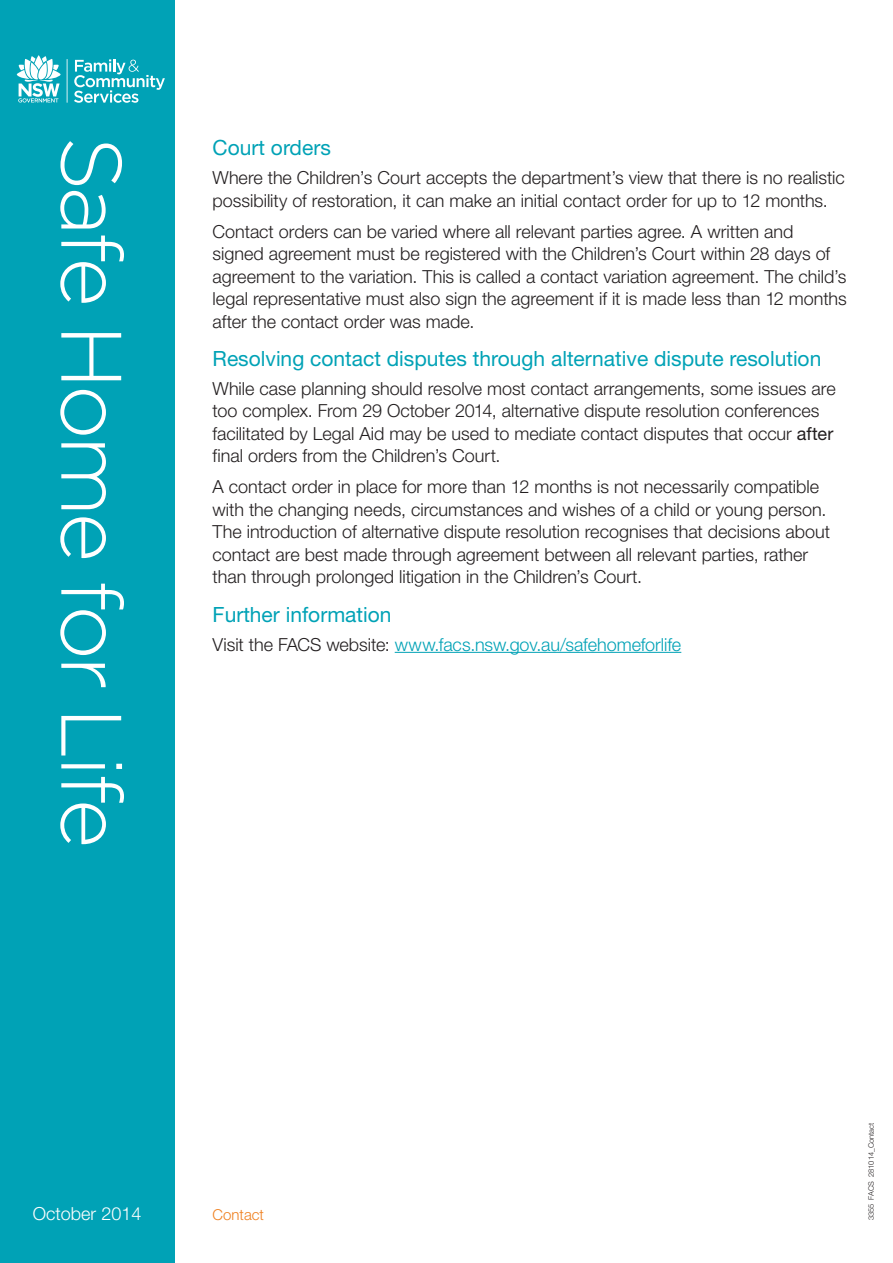
<style>
.page{position:relative;width:893px;height:1263px;background:#fff}
.page>*{position:absolute;margin:0;border:0;box-sizing:border-box;transform-origin:0 0}
.t1{font:300 85.5px "Gotham";letter-spacing:-.05em;color:#fff}
.subhead{font:21px "Helvetica Neue LT Std";color:#00a2b6}
.text{font:300 18px/22.5px "Helvetica Neue LT Std";color:#231f20}
.text-2{font:300 18px "Helvetica Neue LT Std";letter-spacing:-.005em;color:#00a2b6}
.t2{font:300 18px "Helvetica Neue LT Std";color:#fff}
.t3{font:300 15px "Helvetica Neue LT Std";color:#ef7f1e}
.t4{font:300 7.5px "Helvetica Neue LT Std";color:#231f20}
.s1{font-weight:400}
.s2{color:#231f20}
</style>
<div class="page">
<div style="left:0;top:0;width:174px;height:1263px;background:#00a2b6"></div>
<hr style="left:67px;top:59px;width:1px;height:44px;background:#fff">
<svg style="left:74px;top:59px;width:91px;height:44px"></svg>
<svg style="left:17px;top:55px;width:44px;height:48px"></svg>
<hr style="left:395px;top:652px;width:286px;height:1px;background:#00a2b6">
<h1 class="t1" style="left:146px;top:136px;width:714px;rotate:90deg">Safe Home for Life</h1>
<p class="subhead" style="left:213px;top:135px;width:120px">Court orders</p>
<p class="text" style="left:213px;top:166px;width:634px">Where the Children’s Court accepts the department’s view that there is no realistic possibility of restoration, it can make an initial contact order for up to 12 months.</p>
<p class="text" style="left:213px;top:220px;width:636px">Contact orders can be varied where all relevant parties agree. A written and signed agreement must be registered with the Children’s Court within 28 days of agreement to the variation. This is called a contact variation agreement. The child’s legal representative must also sign the agreement if it is made less than 12 months after the contact order was made.</p>
<p class="subhead" style="left:213px;top:346px;width:610px">Resolving contact disputes through alternative dispute resolution</p>
<p class="text" style="left:213px;top:377px;width:625px">While case planning should resolve most contact arrangements, some issues are too complex. From 29 October 2014, alternative dispute resolution conferences facilitated by Legal Aid may be used to mediate contact disputes that occur <span class="s1">after </span>final orders from the Children’s Court.</p>
<p class="text" style="left:213px;top:475px;width:619px">A contact order in place for more than 12 months is not necessarily compatible with the changing needs, circumstances and wishes of a child or young person.<br>The introduction of alternative dispute resolution recognises that decisions about contact are best made through agreement between all relevant parties, rather than through prolonged litigation in the Children’s Court.</p>
<p class="subhead" style="left:213px;top:602px;width:180px">Further information</p>
<p class="text-2" style="left:213px;top:633px;width:470px"><span class="s2">Visit the FACS website:</span> www.facs.nsw.gov.au/safehomeforlife</p>
<p class="t2" style="left:33px;top:1203px;width:110px">October 2014</p>
<p class="t3" style="left:213px;top:1206px;width:53px">Contact</p>
<p class="t4" style="left:866px;top:1220px;width:99px;rotate:-90deg">3355 FACS 281014_Contact</p>
</div>
